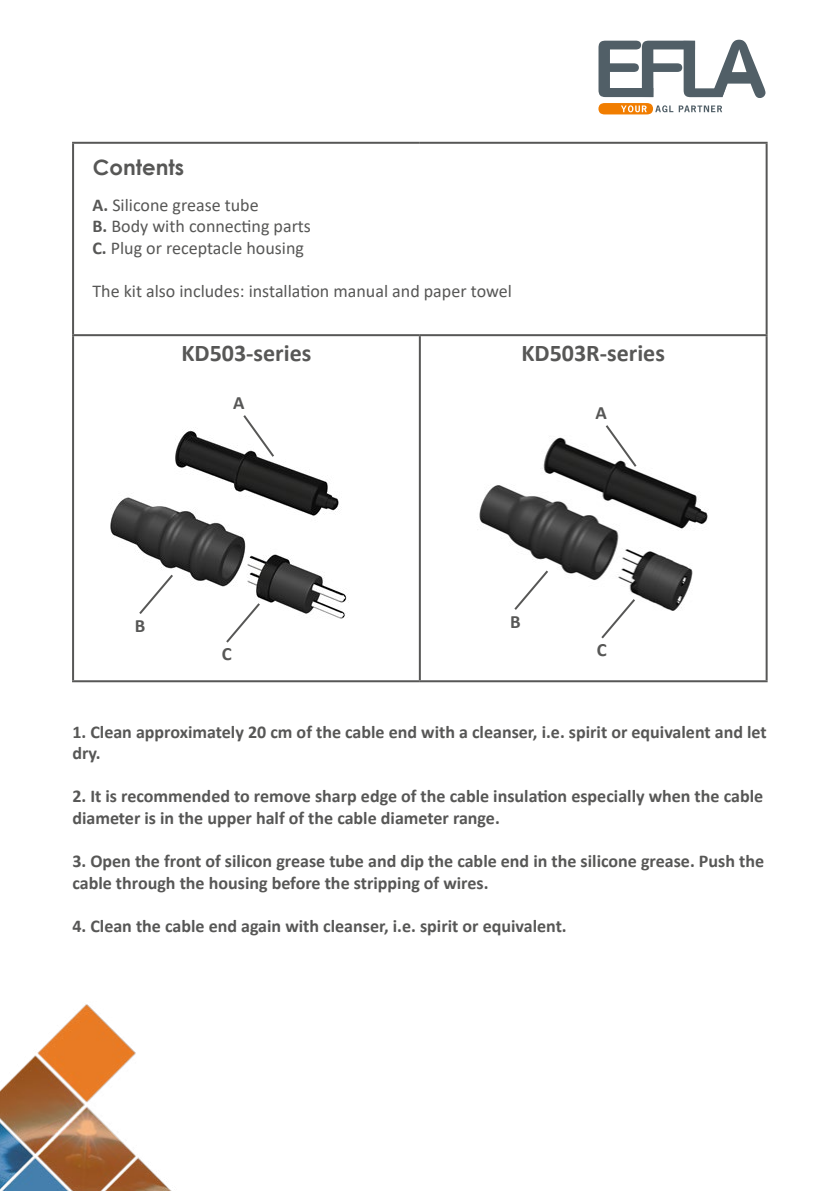
<style>
.page{position:relative;width:840px;height:1191px;background:#fff}
.page>*{position:absolute;margin:0;border:0;box-sizing:border-box;transform-origin:0 0}
.t1{font:700 24px "Calibri";color:#575756}
.t2{font:700 21.2px "Century Gothic";color:#575756}
.t3{font:700 18.8px "Calibri";color:#575756}
.t4{font:700 18px/21.6px "Calibri";color:#575756}
.t5{font:18px/21.6px "Calibri";color:#575756}
.s1{font-weight:700}
</style>
<div class="page">
<svg style="left:598px;top:40px;width:167px;height:74px"></svg>
<img style="left:0;top:1004px;width:172px;height:187px">
<img style="left:110px;top:430px;width:239px;height:189px">
<img style="left:479px;top:437px;width:229px;height:174px">
<hr style="left:72px;top:142px;width:347px;height:2px;background:#575756">
<hr style="left:72px;top:144px;width:2px;height:190px;background:#575756">
<hr style="left:419px;top:142px;width:348px;height:2px;background:#575756">
<hr style="left:765px;top:144px;width:2px;height:190px;background:#575756">
<hr style="left:72px;top:334px;width:347px;height:2px;background:#575756">
<hr style="left:72px;top:336px;width:2px;height:344px;background:#575756">
<hr style="left:419px;top:334px;width:348px;height:2px;background:#575756">
<hr style="left:418px;top:336px;width:2px;height:344px;background:#575756">
<hr style="left:765px;top:336px;width:2px;height:344px;background:#575756">
<hr style="left:72px;top:680px;width:347px;height:2px;background:#575756">
<hr style="left:419px;top:680px;width:348px;height:2px;background:#575756">
<svg style="left:137px;top:572px;width:38px;height:44px"></svg>
<svg style="left:224px;top:601px;width:38px;height:42px"></svg>
<svg style="left:241px;top:415px;width:35px;height:44px"></svg>
<svg style="left:512px;top:568px;width:38px;height:43px"></svg>
<svg style="left:599px;top:597px;width:37px;height:42px"></svg>
<svg style="left:603px;top:425px;width:35px;height:44px"></svg>
<p class="t2" style="left:93px;top:151px;width:93px">Contents</p>
<p class="t5" style="left:92px;top:193px;width:220px"><span class="s1">A.</span> Silicone grease tube<br><span class="s1">B.</span> Body with connecting parts<br><span class="s1">C.</span> Plug or receptacle housing</p>
<p class="t5" style="left:92px;top:280px;width:421px">The kit also includes: installation manual and paper towel</p>
<h1 class="t1" style="left:181px;top:336px;width:131px">KD503-series</h1>
<h1 class="t1" style="left:521px;top:336px;width:145px">KD503R-series</h1>
<p class="t3" style="left:233px;top:390px;width:13px">A</p>
<p class="t3" style="left:135px;top:612px;width:12px">B</p>
<p class="t3" style="left:222px;top:641px;width:11px">C</p>
<p class="t3" style="left:595px;top:400px;width:13px">A</p>
<p class="t3" style="left:509px;top:608px;width:12px">B</p>
<p class="t3" style="left:596px;top:637px;width:11px">C</p>
<p class="t4" style="left:72px;top:720px;width:695px">1. Clean approximately 20 cm of the cable end with a cleanser, i.e. spirit or equivalent and let dry.</p>
<p class="t4" style="left:72px;top:785px;width:692px">2. It is recommended to remove sharp edge of the cable insulation especially when the cable diameter is in the upper half of the cable diameter range.</p>
<p class="t4" style="left:72px;top:850px;width:692px">3. Open the front of silicon grease tube and dip the cable end in the silicone grease. Push the cable through the housing before the stripping of wires.</p>
<p class="t4" style="left:72px;top:915px;width:495px">4. Clean the cable end again with cleanser, i.e. spirit or equivalent.</p>
</div>
